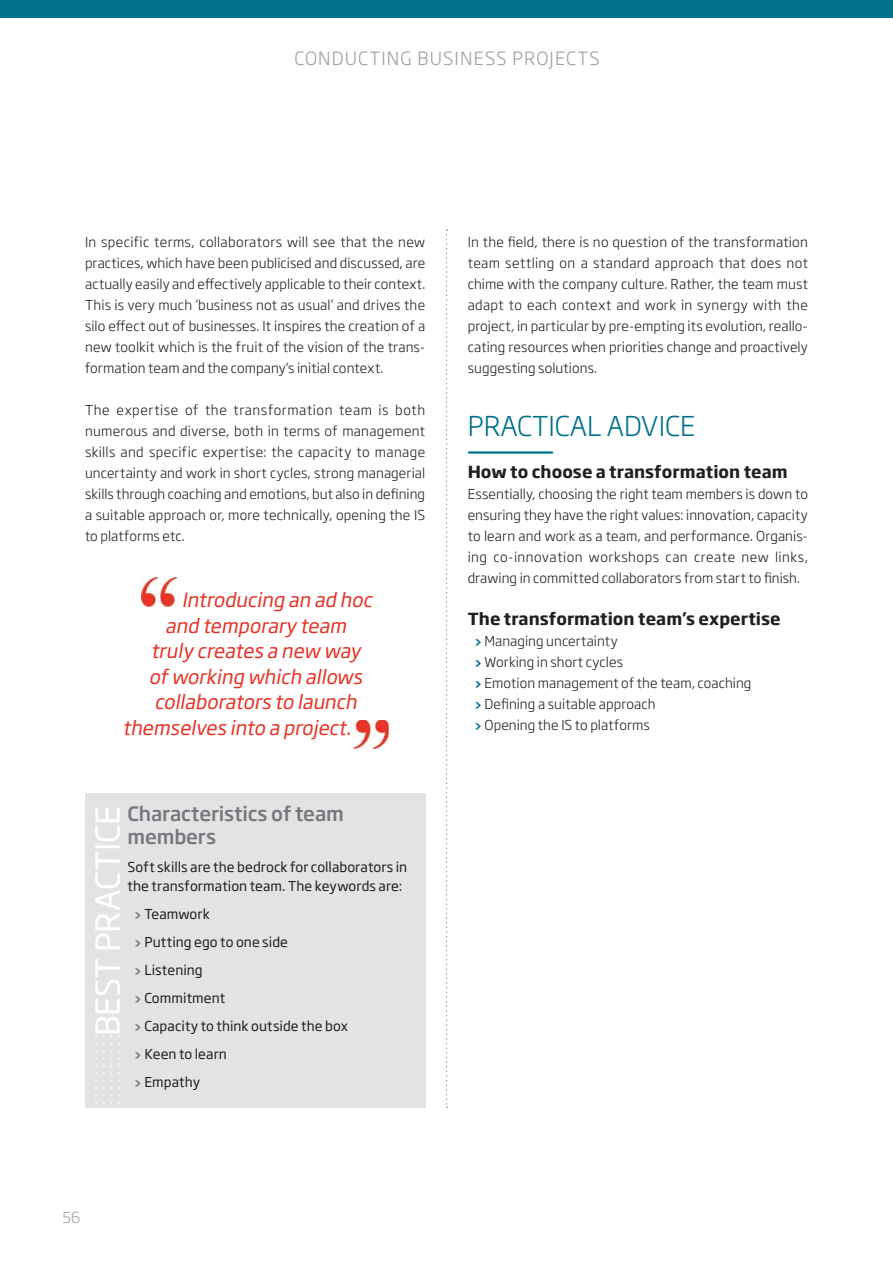
<style>
.page{position:relative;width:893px;height:1263px;background:#fff}
.page>*{position:absolute;margin:0;border:0;box-sizing:border-box;transform-origin:0 0}
.t1{font:32.7px "Soho Gothic Pro";letter-spacing:-.01em;color:#fff}
.t2{font:300 27px "Soho Gothic Pro";color:#01728b}
.t3{font:italic 19.5px "Soho Gothic Pro";color:#e53427}
.t4{font:500 19.5px/22.5px "Soho Gothic Pro";letter-spacing:-.005em;color:#77787b}
.t5{font:300 18px "Soho Gothic Pro";letter-spacing:.065em;color:#9d9fa1}
.t6{font:700 16.5px "Soho Gothic Pro";letter-spacing:.005em;color:#231f20}
.t7{font:300 15px "Soho Gothic Pro";color:#9d9fa1}
.t8{font:300 13.5px/21px "Soho Gothic Pro";letter-spacing:.005em;color:#231f20;text-align:justify}
.t9{font:13.5px/28px "Soho Gothic Pro";letter-spacing:.005em;color:#231f20}
.s1{font-weight:700;font-size:12px;color:#77787b}
.s2{font-weight:700;font-size:12px;color:#01728b}
</style>
<div class="page">
<div style="left:0;top:0;width:893px;height:17px;background:#01728b"></div>
<hr style="left:469px;top:451px;width:83px;height:3px;background:#01728b">
<svg style="left:446px;top:229px;width:1px;height:879px"></svg>
<div style="left:85px;top:793px;width:340px;height:315px;background:#e2e3e4"></div>
<img style="left:95px;top:1036px;width:25px;height:68px">
<img style="left:142px;top:577px;width:36px;height:29px">
<img style="left:353px;top:720px;width:36px;height:29px">
<h3 class="t5" style="left:294px;top:50px;width:307px">CONDUCTING BUSINESS PROJECTS</h3>
<p class="t8" style="left:85px;top:232px;width:342px">In specific terms, collaborators will see that the new practices, which have been publicised and discussed, are actually easily and effectively applicable to their context.<br>This is very much ‘business not as usual’ and drives the silo effect out of businesses. It inspires the creation of a new toolkit which is the fruit of the vision of the trans&shy;formation team and the company's initial context.</p>
<p class="t8" style="left:85px;top:400px;width:342px">The expertise of the transformation team is both numerous and diverse, both in terms of management skills and specific expertise: the capacity to manage uncertainty and work in short cycles, strong managerial skills through coaching and emotions, but also in defining a suitable approach or, more technically, opening the IS to platforms etc.</p>
<h3 class="t3" style="left:182px;top:593px;width:195px">Introducing an ad hoc</h3>
<h3 class="t3" style="left:165px;top:619px;width:186px">and temporary team</h3>
<h3 class="t3" style="left:151px;top:644px;width:215px">truly creates a new way</h3>
<h3 class="t3" style="left:149px;top:670px;width:218px">of working which allows</h3>
<h3 class="t3" style="left:154px;top:695px;width:207px">collaborators to launch</h3>
<h3 class="t3" style="left:122px;top:721px;width:233px">themselves into a project.</h3>
<h3 class="t4" style="left:128px;top:804px;width:218px">Characteristics of team members</h3>
<p class="t9" style="left:128px;top:859px;width:281px;line-height:19.5px">Soft skills are the bedrock for collaborators in the transformation team. The keywords are:</p>
<p class="t9" style="left:134px;top:902px;width:216px"><span class="s1">&gt;</span> Teamwork<br><span class="s1">&gt;</span> Putting ego to one side<br><span class="s1">&gt;</span> Listening<br><span class="s1">&gt;</span> Commitment<br><span class="s1">&gt;</span> Capacity to think outside the box <span class="s1">&gt;</span> Keen to learn<br><span class="s1">&gt;</span> Empathy</p>
<h1 class="t1" style="left:96px;top:1036px;width:232px;rotate:-90deg">BEST PRACTICE</h1>
<p class="t8" style="left:468px;top:232px;width:342px">In the field, there is no question of the transformation team settling on a standard approach that does not chime with the company culture. Rather, the team must adapt to each context and work in synergy with the project, in particular by pre-empting its evolution, reallo&shy;cating resources when priorities change and proactively suggesting solutions.</p>
<h2 class="t2" style="left:468px;top:413px;width:229px">PRACTICAL ADVICE</h2>
<p class="t6" style="left:468px;top:464px;width:321px">How to choose a transformation team</p>
<p class="t8" style="left:468px;top:484px;width:342px">Essentially, choosing the right team members is down to ensuring they have the right values: innovation, capacity to learn and work as a team, and performance. Organis&shy;ing co-innovation workshops can create new links, drawing in committed collaborators from start to finish.</p>
<p class="t6" style="left:468px;top:611px;width:315px">The transformation team’s expertise</p>
<p class="t8" style="left:474px;top:631px;width:279px;text-align:left"><span class="s2">&gt;</span> Managing uncertainty<br><span class="s2">&gt;</span> Working in short cycles<br><span class="s2">&gt;</span> Emotion management of the team, coaching <span class="s2">&gt;</span> Defining a suitable approach<br><span class="s2">&gt;</span> Opening the IS to platforms</p>
<p class="t7" style="left:63px;top:1211px;width:20px">56</p>
</div>
